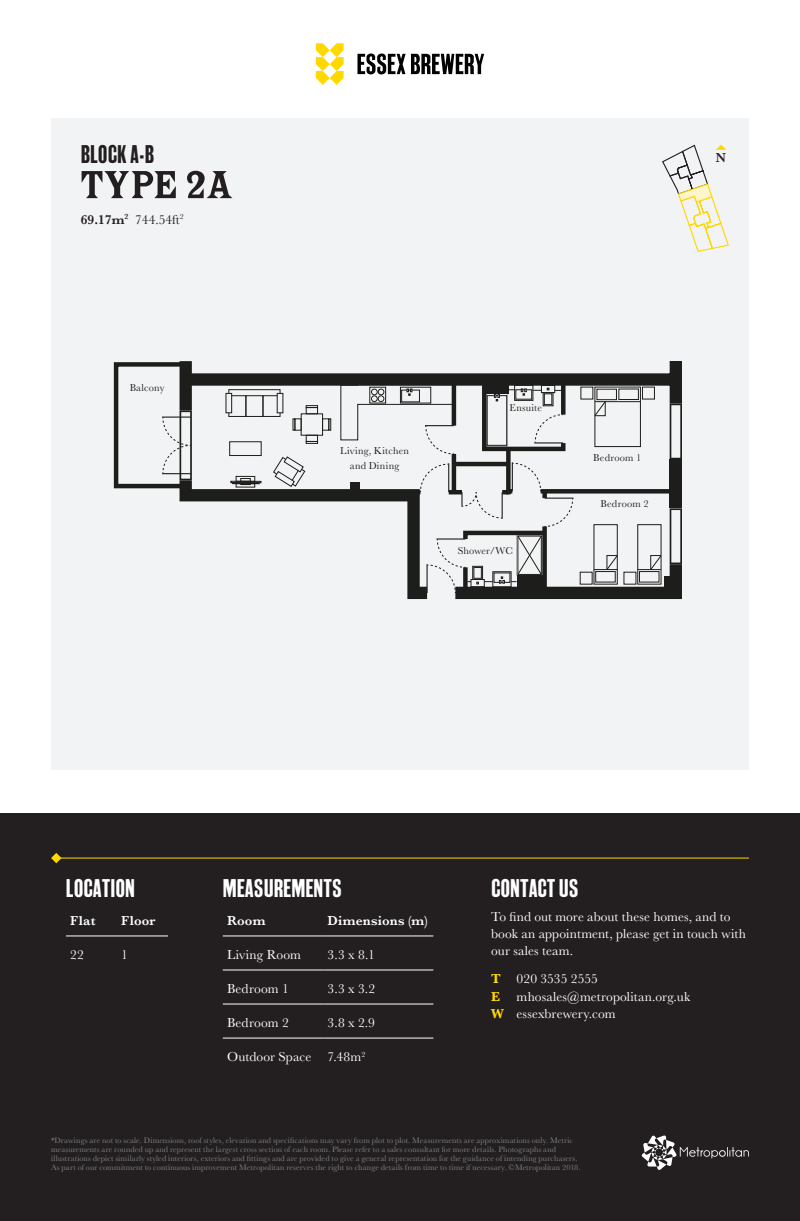
<style>
.page{position:relative;width:800px;height:1221px;background:#fff}
.page>*{position:absolute;margin:0;border:0;box-sizing:border-box;transform-origin:0 0}
.Small_Title{font:700 condensed 50.1px "Latin";letter-spacing:-.015em;color:#231f20}
.t1{font:500 27px "Gothic";color:#fff}
.Sub-Title{font:500 27px "Gothic";color:#231f20}
.Body{font:13.5px/17.2px "Baskerville";letter-spacing:.01em;color:#fff}
.Body-2{font:600 13.5px "Baskerville";letter-spacing:.015em;color:#fff}
.t2{font:13.5px "Baskerville";color:#231f20}
.t3{font:600 13.5px "Baskerville";color:#231f20}
.Body-3{font:10.35px/14.9px "Baskerville";letter-spacing:.02em;color:#231f20;text-align:center}
.t4{font:8.25px/9px "Baskerville";letter-spacing:.015em;color:#808285}
.s1{font-weight:600}
.s2{font-weight:700;color:#ffd800}
</style>
<div class="page">
<div style="left:0;top:813px;width:799px;height:407px;background:#231f20"></div>
<svg style="left:641px;top:1135px;width:107px;height:34px"></svg>
<svg style="left:316px;top:43px;width:27px;height:42px"></svg>
<svg style="left:357px;top:53px;width:48px;height:21px"></svg>
<svg style="left:411px;top:54px;width:73px;height:20px"></svg>
<div style="left:51px;top:118px;width:697px;height:652px;background:#f2f3f4"></div>
<svg style="left:51px;top:853px;width:10px;height:10px"></svg>
<hr style="left:53px;top:857px;width:695px;height:1px;background:#ffd800">
<svg style="left:113px;top:361px;width:568px;height:238px"></svg>
<hr style="left:223px;top:935px;width:100px;height:1px;background:#fff">
<hr style="left:323px;top:935px;width:110px;height:1px;background:#fff">
<hr style="left:223px;top:969px;width:100px;height:1px;background:#fff">
<hr style="left:323px;top:969px;width:110px;height:1px;background:#fff">
<hr style="left:223px;top:1003px;width:100px;height:1px;background:#fff">
<hr style="left:323px;top:1003px;width:110px;height:1px;background:#fff">
<hr style="left:223px;top:1037px;width:100px;height:1px;background:#fff">
<hr style="left:323px;top:1037px;width:110px;height:1px;background:#fff">
<hr style="left:66px;top:935px;width:51px;height:1px;background:#fff">
<hr style="left:117px;top:935px;width:51px;height:1px;background:#fff">
<svg style="left:662px;top:144px;width:67px;height:108px"></svg>
<p class="Sub-Title" style="left:81px;top:140px;width:75px">BLOCK A-B</p>
<p class="Small_Title" style="left:81px;top:160px;width:154px">TYPE 2A</p>
<p class="t2" style="left:81px;top:211px;width:104px"><span class="s1">69.17m</span><sup>2</sup> 744.54ft<sup>2</sup></p>
<p class="Body-3" style="left:130px;top:380px;width:36px">Balcony</p>
<h3 class="t3" style="left:715px;top:148px;width:12px">N</h3>
<p class="Body-3" style="left:340px;top:444px;width:70px">Living, Kitchen and Dining</p>
<p class="Body-3" style="left:509px;top:400px;width:34px">Ensuite</p>
<p class="Body-3" style="left:458px;top:543px;width:56px">Shower/WC</p>
<p class="Body-3" style="left:593px;top:450px;width:49px">Bedroom 1</p>
<p class="Body-3" style="left:600px;top:496px;width:49px">Bedroom 2</p>
<h2 class="t1" style="left:66px;top:875px;width:71px">LOCATION</h2>
<h2 class="t1" style="left:223px;top:875px;width:120px">MEASUREMENTS</h2>
<p class="Body-2" style="left:70px;top:911px;width:27px">Flat</p>
<p class="Body-2" style="left:121px;top:911px;width:36px">Floor</p>
<p class="Body" style="left:70px;top:946px;width:15px">22</p>
<p class="Body" style="left:121px;top:946px;width:8px">1</p>
<p class="Body-2" style="left:227px;top:911px;width:40px">Room</p>
<p class="Body-2" style="left:327px;top:911px;width:102px">Dimensions (m)</p>
<p class="Body" style="left:227px;top:946px;width:76px">Living Room</p>
<p class="Body" style="left:327px;top:946px;width:49px">3.3 x 8.1</p>
<p class="Body" style="left:227px;top:980px;width:63px">Bedroom 1</p>
<p class="Body" style="left:327px;top:980px;width:49px">3.3 x 3.2</p>
<p class="Body" style="left:227px;top:1014px;width:63px">Bedroom 2</p>
<p class="Body" style="left:327px;top:1014px;width:49px">3.8 x 2.9</p>
<p class="Body" style="left:227px;top:1048px;width:86px">Outdoor Space</p>
<p class="Body" style="left:327px;top:1048px;width:40px">7.48m<sup>2</sup></p>
<h2 class="t1" style="left:491px;top:875px;width:89px">CONTACT US</h2>
<h3 class="Body" style="left:491px;top:908px;width:256px">To find out more about these homes, and to book an appointment, please get in touch with our sales team.</h3>
<h3 class="Body" style="left:491px;top:970px;width:201px"><span class="s2">T</span> 020 3535 2555<br><span class="s2">E</span> mhosales@metropolitan.org.uk<br><span class="s2">W</span> essexbrewery.com</h3>
<p class="t4" style="left:51px;top:1135px;width:531px">*Drawings are not to scale. Dimensions, roof styles, elevation and specifications may vary from plot to plot. Measurements are approximations only. Metric measurements are rounded up and represent the largest cross section of each room. Please refer to a sales consultant for more details. Photographs and illustrations depict similarly styled interiors, exteriors and fittings and are provided to give a general representation for the guidance of intending purchasers.<br>As part of our commitment to continuous improvement Metropolitan reserves the right to change details from time to time if necessary. ©Metropolitan 2018.</p>
</div>
